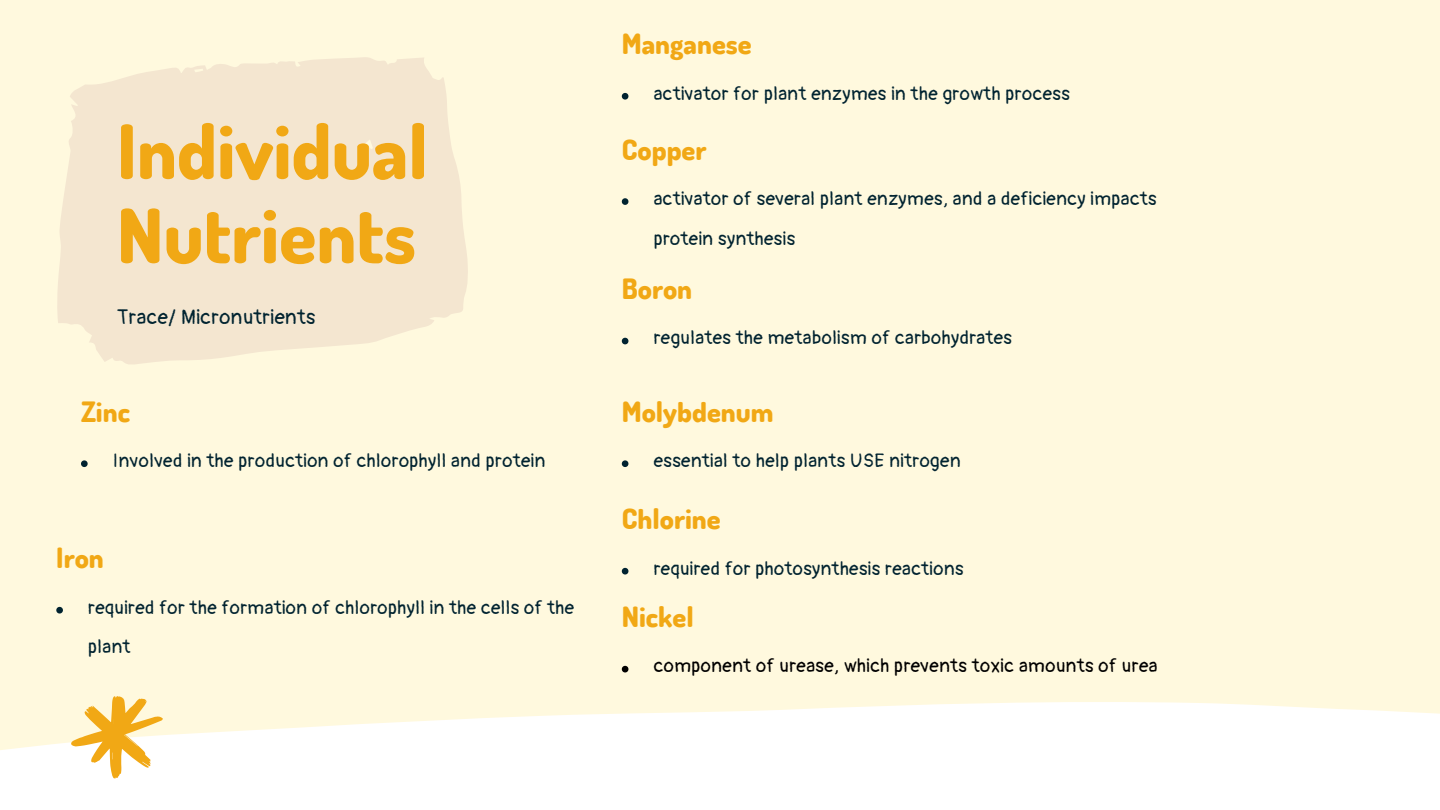
<style>
.page{position:relative;width:1440px;height:810px;background:#fff}
.page>*{position:absolute;margin:0;border:0;box-sizing:border-box;transform-origin:0 0}
.t1{font:800 75.2px/84.2px "Dosis";color:#f1a815}
.t2{font:800 28px "Dosis";color:#f1a815}
.t3{font:20.5px "Pangolin";letter-spacing:.025em;color:#002330}
.t4{font:18.8px/39.9px "Pangolin";letter-spacing:.025em;color:#002330}
.t5{font:18.8px "Pangolin";letter-spacing:.025em;color:#000}
</style>
<div class="page">
<div style="left:0;top:0;width:1440px;height:750px;background:#fff9de"></div>
<svg style="left:57px;top:57px;width:411px;height:308px;background:#f5e8d1"></svg>
<svg style="left:71px;top:696px;width:92px;height:82px"></svg>
<svg style="left:81px;top:460px;width:7px;height:7px"></svg>
<svg style="left:56px;top:607px;width:7px;height:7px"></svg>
<svg style="left:622px;top:93px;width:6px;height:7px"></svg>
<svg style="left:622px;top:198px;width:6px;height:7px"></svg>
<svg style="left:622px;top:338px;width:6px;height:6px"></svg>
<svg style="left:622px;top:460px;width:6px;height:7px"></svg>
<svg style="left:622px;top:568px;width:6px;height:7px"></svg>
<svg style="left:622px;top:666px;width:6px;height:6px"></svg>
<p class="t1" style="left:117px;top:107px;width:313px">Individual<br>Nutrients</p>
<p class="t3" style="left:117px;top:305px;width:200px">Trace/ Micronutrients</p>
<p class="t2" style="left:81px;top:393px;width:51px">Zinc</p>
<p class="t4" style="left:113px;top:441px;width:434px">Involved in the production of chlorophyll and protein</p>
<p class="t2" style="left:56px;top:539px;width:49px">Iron</p>
<p class="t4" style="left:88px;top:588px;width:487px">required for the formation of chlorophyll in the cells of the plant</p>
<p class="t2" style="left:622px;top:26px;width:131px">Manganese</p>
<p class="t4" style="left:654px;top:74px;width:418px">activator for plant enzymes in the growth process</p>
<p class="t2" style="left:622px;top:131px;width:86px">Copper</p>
<p class="t4" style="left:654px;top:179px;width:504px">activator of several plant enzymes, and a deficiency impacts protein synthesis</p>
<p class="t2" style="left:622px;top:270px;width:72px">Boron</p>
<p class="t4" style="left:654px;top:319px;width:360px">regulates the metabolism of carbohydrates</p>
<p class="t2" style="left:622px;top:393px;width:153px">Molybdenum</p>
<p class="t4" style="left:654px;top:441px;width:308px">essential to help plants USE nitrogen</p>
<p class="t2" style="left:622px;top:500px;width:100px">Chlorine</p>
<p class="t4" style="left:654px;top:549px;width:311px">required for photosynthesis reactions</p>
<p class="t2" style="left:622px;top:598px;width:73px">Nickel</p>
<p class="t5" style="left:654px;top:655px;width:505px">component of urease, which prevents toxic amounts of urea</p>
</div>
